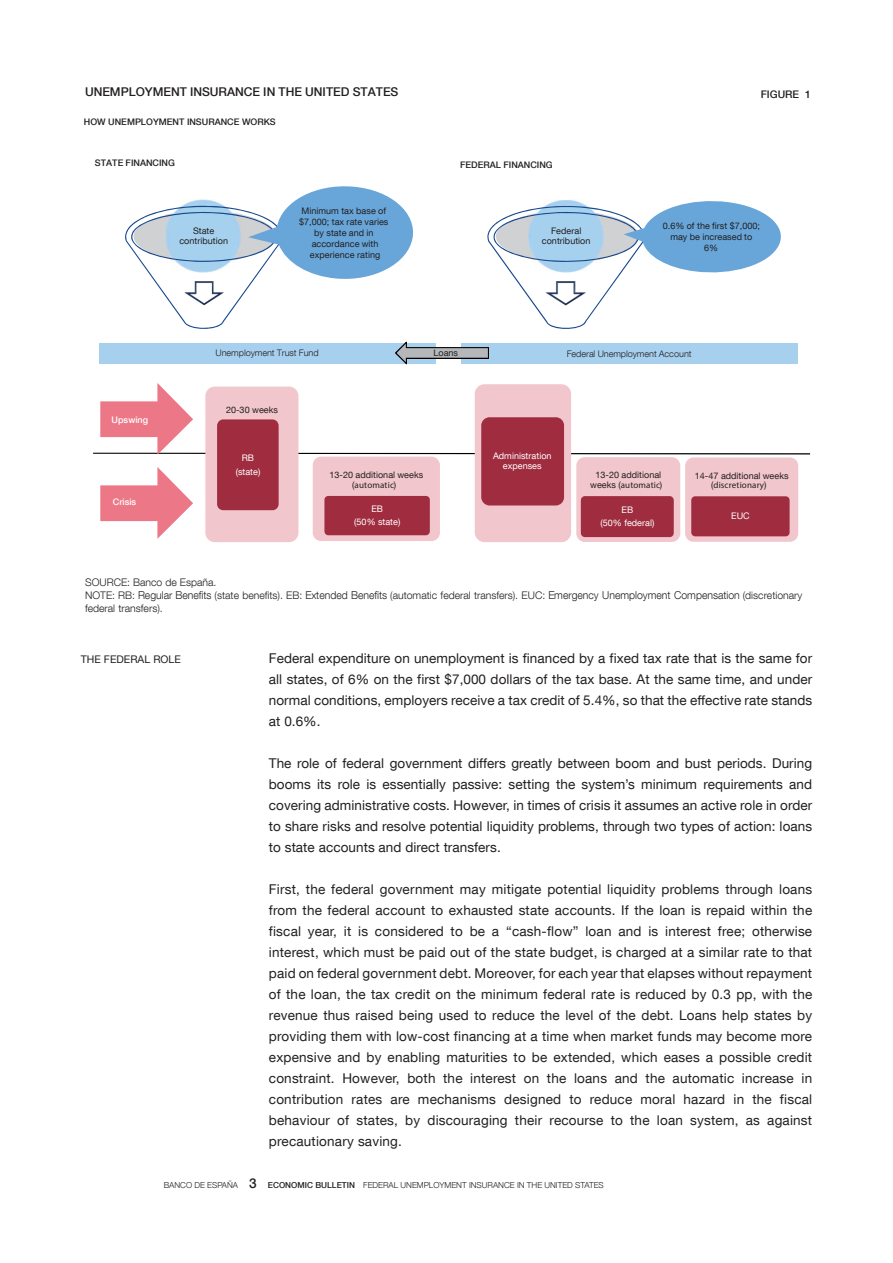
<style>
.page{position:relative;width:893px;height:1263px;background:#fff}
.page>*{position:absolute;margin:0;border:0;box-sizing:border-box;transform-origin:0 0}
.Texto_artículo{font:13.5px/21px "Bd E Neue Helvetica";letter-spacing:.005em;color:#231f20;text-align:justify}
.t1{font:500 12.15px "Bd E Neue Helvetica";letter-spacing:-.005em;color:#231f20}
.t2{font:300 10.5px/12.8px "Bd E Neue Helvetica";color:#231f20}
.t3{font:10.5px "Bd E Neue Helvetica";letter-spacing:.005em;color:#231f20}
.t4{font:500 10.5px "Bd E Neue Helvetica";letter-spacing:-.005em;color:#231f20}
.t5{font:9px/10.8px "Bd E Neue Helvetica";letter-spacing:.005em;color:#231f20;text-align:center}
.t6{font:9px/13.5px "Bd E Neue Helvetica";letter-spacing:.005em;color:#fff;text-align:center}
.t7{font:500 9px "Bd E Neue Helvetica";color:#231f20}
.t8{font:300 9px "Bd E Neue Helvetica";letter-spacing:.005em;color:#231f20}
.t9{font:500 9px "Bd E Neue Helvetica";color:#fff}
.t10{font:300 8.25px "Bd E Neue Helvetica";color:#231f20}
.s1{font-family:"Bd E Neue Helvetica 55 Roman";font-weight:700}
.s2{font-size:10.95px}
.s3{font-weight:500;font-size:13.5px}
.s4{font-weight:500}
</style>
<div class="page">
<svg style="left:93px;top:383px;width:717px;height:72px"></svg>
<svg style="left:100px;top:467px;width:93px;height:72px"></svg>
<div style="left:99px;top:343px;width:336px;height:20px;background:#a7d0ee"></div>
<div style="left:205px;top:387px;width:93px;height:155px;background:#f1c6cc;border-radius:9px"></div>
<div style="left:217px;top:419px;width:62px;height:91px;background:#9f2c3f;border-radius:6px"></div>
<div style="left:685px;top:457px;width:113px;height:85px;background:#f1c6cc;border-radius:8px"></div>
<div style="left:576px;top:457px;width:104px;height:85px;background:#f1c6cc;border-radius:8px"></div>
<div style="left:581px;top:496px;width:93px;height:41px;background:#9f2c3f;border-radius:4px"></div>
<div style="left:691px;top:496px;width:99px;height:40px;background:#9f2c3f;border-radius:4px"></div>
<svg style="left:125px;top:186px;width:288px;height:143px"></svg>
<div style="left:475px;top:384px;width:96px;height:158px;background:#f1c6cc;border-radius:10px"></div>
<div style="left:481px;top:417px;width:83px;height:88px;background:#9f2c3f;border-radius:8px"></div>
<div style="left:313px;top:457px;width:127px;height:84px;background:#f1c6cc;border-radius:8px"></div>
<div style="left:324px;top:496px;width:106px;height:39px;background:#9f2c3f;border-radius:4px"></div>
<div style="left:461px;top:343px;width:336px;height:21px;background:#a7d0ee"></div>
<svg style="left:487px;top:199px;width:294px;height:130px"></svg>
<svg style="left:395px;top:342px;width:94px;height:22px"></svg>
<p class="t1" style="left:85px;top:84px;width:315px">UNEMPLOYMENT INSURANCE IN THE UNITED STATES</p>
<p class="t7" style="left:84px;top:117px;width:193px">HOW UNEMPLOYMENT INSURANCE WORKS</p>
<p class="t7" style="left:95px;top:158px;width:81px">STATE FINANCING</p>
<p class="t7" style="left:460px;top:160px;width:94px">FEDERAL FINANCING</p>
<p class="t4" style="left:761px;top:88px;width:52px">FIGURE 1</p>
<p class="t5" style="left:179px;top:226px;width:50px;line-height:9.8px">State contribution</p>
<p class="t5" style="left:299px;top:206px;width:91px">Minimum tax base of $7,000; tax rate varies by state and in accordance with experience rating</p>
<p class="t5" style="left:542px;top:226px;width:50px;line-height:9.8px">Federal contribution</p>
<p class="t5" style="left:663px;top:221px;width:99px">0.6% of the first $7,000; may be increased to<br>6%</p>
<p class="t9" style="left:112px;top:415px;width:38px">Upswing</p>
<p class="t9" style="left:113px;top:497px;width:25px">Crisis</p>
<p class="t8" style="left:215px;top:348px;width:105px">Unemployment Trust Fund</p>
<p class="t5" style="left:433px;top:348px;width:26px">Loans</p>
<p class="t5" style="left:226px;top:404px;width:53px">20-30 weeks</p>
<p class="t6" style="left:236px;top:451px;width:26px">RB (state)</p>
<p class="t5" style="left:329px;top:470px;width:95px;line-height:9.8px">13-20 additional weeks (<span class="s1">automatic</span>)</p>
<p class="t6" style="left:354px;top:502px;width:48px">EB<br>(50% state)</p>
<p class="t8" style="left:567px;top:348px;width:127px">Federal Unemployment Account</p>
<p class="t6" style="left:493px;top:451px;width:60px;line-height:9.8px">Administration expenses</p>
<p class="t5" style="left:590px;top:470px;width:73px;line-height:9.8px">13-20 additional weeks (<span class="s1">automatic</span>)</p>
<p class="t6" style="left:600px;top:503px;width:55px">EB<br>(50% federal)</p>
<p class="t6" style="left:731px;top:509px;width:20px">EUC</p>
<p class="t5" style="left:711px;top:470px;width:79px;line-height:9.8px;text-align:left;text-indent:-16px">14-47 additional weeks (<span class="s1">discretionary</span>)</p>
<p class="t2" style="left:85px;top:576px;width:719px">SOURCE: Banco de España.<br>NOTE: RB: <span class="s2">Regular Benefits</span> (state benefits). EB<span class="s2">: Extended Benefits</span> (automatic federal transfers). EUC<span class="s2">: Emergency Unemployment Compensation</span> (discretionary federal transfers).</p>
<p class="t3" style="left:81px;top:652px;width:102px">THE FEDERAL ROLE</p>
<p class="Texto_artículo" style="left:269px;top:647px;width:545px">Federal expenditure on unemployment is financed by a fixed tax rate that is the same for all states, of 6% on the first $7,000 dollars of the tax base. At the same time, and under normal conditions, employers receive a tax credit of 5.4%, so that the effective rate stands at 0.6%.</p>
<p class="Texto_artículo" style="left:269px;top:752px;width:545px">The role of federal government differs greatly between boom and bust periods. During booms its role is essentially passive: setting the system’s minimum requirements and covering administrative costs. However, in times of crisis it assumes an active role in order to share risks and resolve potential liquidity problems, through two types of action: loans to state accounts and direct transfers.</p>
<p class="Texto_artículo" style="left:269px;top:878px;width:545px">First, the federal government may mitigate potential liquidity problems through loans from the federal account to exhausted state accounts. If the loan is repaid within the fiscal year, it is considered to be a “cash-flow” loan and is interest free; otherwise interest, which must be paid out of the state budget, is charged at a similar rate to that paid on federal government debt. Moreover, for each year that elapses without repayment of the loan, the tax credit on the minimum federal rate is reduced by 0.3 pp, with the revenue thus raised being used to reduce the level of the debt. Loans help states by providing them with low-cost financing at a time when market funds may become more expensive and by enabling maturities to be extended, which eases a possible credit constraint. However, both the interest on the loans and the automatic increase in contribution rates are mechanisms designed to reduce moral hazard in the fiscal behaviour of states, by discouraging their recourse to the loan system, as against precautionary saving.</p>
<p class="t10" style="left:164px;top:1179px;width:442px">BANCO DE ESPAÑA <span class="s3">3</span> <span class="s4">ECONOMIC BULLETIN</span> FEDERAL UNEMPLOYMENT INSURANCE IN THE UNITED STATES</p>
</div>
